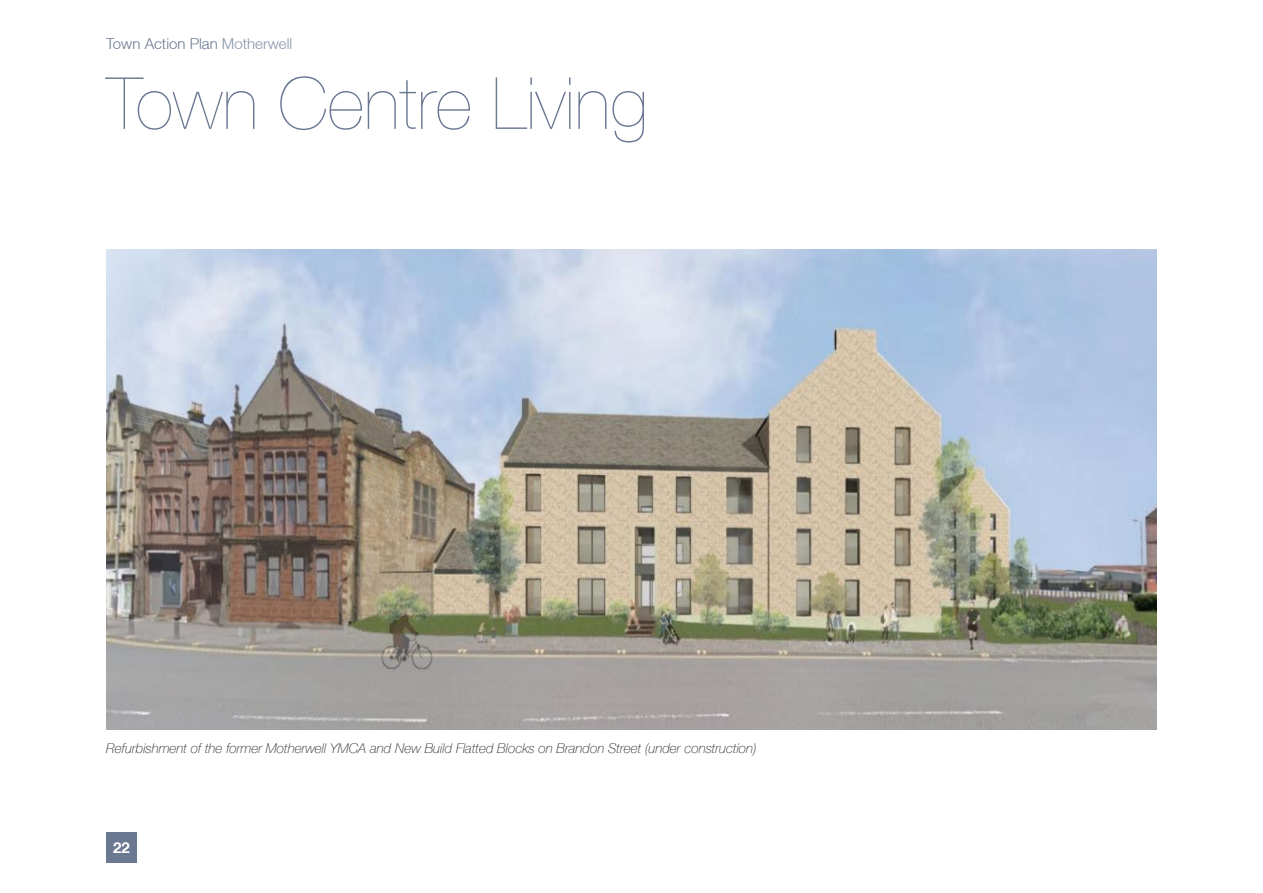
<style>
.page{position:relative;width:1263px;height:893px;background:#fff}
.page>*{position:absolute;margin:0;border:0;box-sizing:border-box;transform-origin:0 0}
.t1{font:200 151.2px "Helvetica Neue LT";color:#6b7992}
.t2{font:200 72px "Helvetica Neue LT";color:#6a7892}
.t3{font:300 15px "Helvetica Neue LT";color:#6a7892}
.t4{font:700 15px "Helvetica Neue LT";color:#fff}
.t5{font:italic 100 13.5px "Helvetica Neue LT";color:#231f20}
.s1{color:#8894aa}
</style>
<div class="page">
<img style="left:106px;top:250px;width:1051px;height:479px">
<div style="left:106px;top:833px;width:30px;height:30px;background:#6a7892"></div>
<h1 class="t1" style="left:0;top:-69px;width:198px">ng:</h1>
<p class="t3" style="left:106px;top:34px;width:187px">Town Action Plan <span class="s1">Motherwell</span></p>
<h2 class="t2" style="left:106px;top:62px;width:543px">Town Centre Living</h2>
<p class="t5" style="left:106px;top:741px;width:652px">Refurbishment of the former Motherwell YMCA and New Build Flatted Blocks on Brandon Street (under construction)</p>
<p class="t4" style="left:113px;top:838px;width:18px">22</p>
</div>
